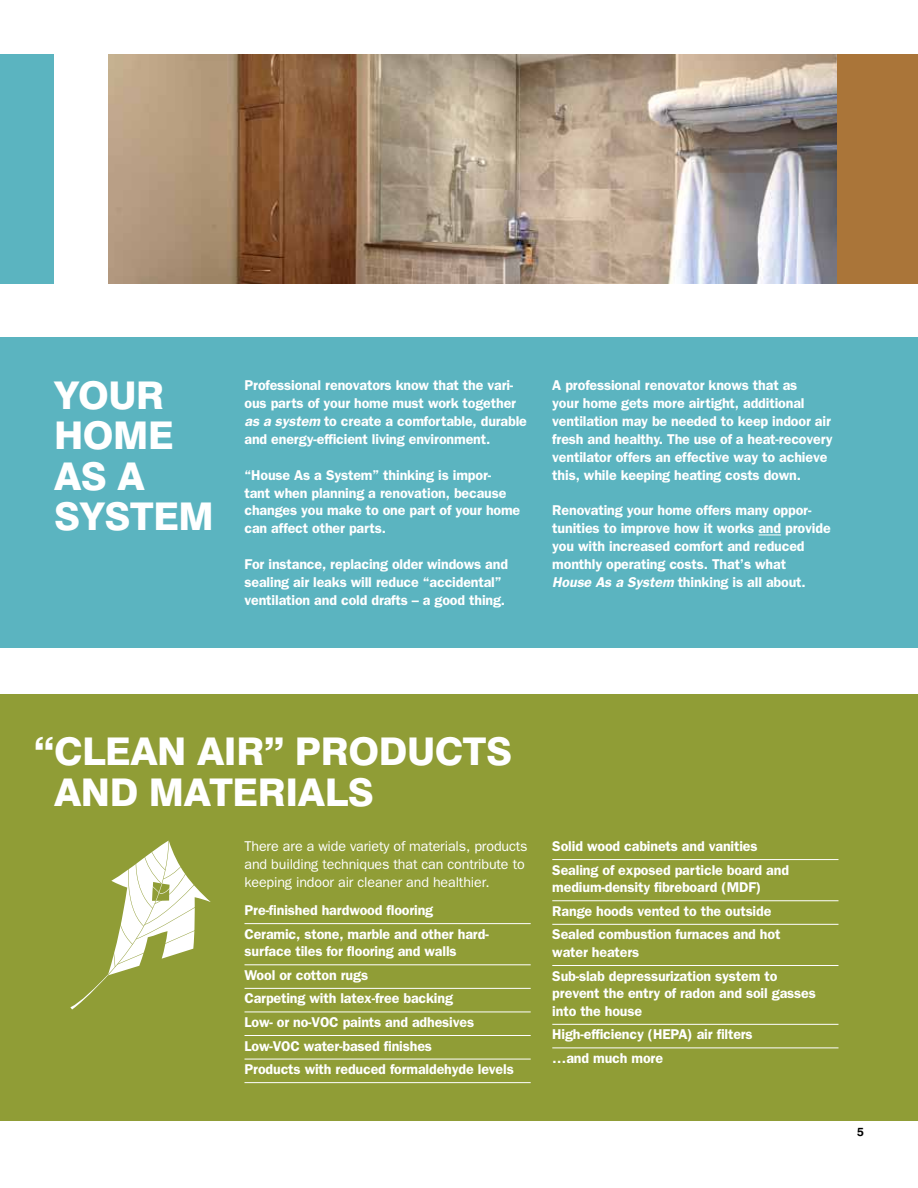
<style>
.page{position:relative;width:918px;height:1188px;background:#fff}
.page>*{position:absolute;margin:0;border:0;box-sizing:border-box;transform-origin:0 0}
.t1{font:800 38.25px/40.5px "Swiss 721 BT";letter-spacing:-.01em;color:#fff}
.t2{font:600 14.25px/18px "Franklin Gothic";letter-spacing:-.01em;color:#fff}
.t3{font:14.25px/17.9px "Franklin Gothic";letter-spacing:-.01em;color:#fff}
.t4{font:700 12px "Swiss 721 BT";color:#000}
.s1{font-style:italic}
</style>
<div class="page">
<div style="left:0;top:338px;width:918px;height:310px;background:#5bb4c0"></div>
<div style="left:0;top:694px;width:918px;height:426px;background:#909d36"></div>
<div style="left:837px;top:54px;width:81px;height:230px;background:#aa7539"></div>
<img style="left:108px;top:54px;width:729px;height:230px">
<div style="left:0;top:54px;width:54px;height:230px;background:#5bb4c0"></div>
<hr style="left:244px;top:923px;width:287px;height:1px;background:#fff">
<hr style="left:244px;top:964px;width:287px;height:1px;background:#fff">
<hr style="left:244px;top:988px;width:287px;height:1px;background:#fff">
<hr style="left:244px;top:1012px;width:287px;height:1px;background:#fff">
<hr style="left:244px;top:1035px;width:287px;height:1px;background:#fff">
<hr style="left:244px;top:1059px;width:287px;height:1px;background:#fff">
<hr style="left:244px;top:1082px;width:287px;height:1px;background:#fff">
<hr style="left:552px;top:859px;width:287px;height:1px;background:#fff">
<hr style="left:552px;top:900px;width:287px;height:1px;background:#fff">
<hr style="left:552px;top:924px;width:287px;height:1px;background:#fff">
<hr style="left:552px;top:965px;width:287px;height:1px;background:#fff">
<hr style="left:552px;top:1024px;width:287px;height:1px;background:#fff">
<hr style="left:552px;top:1048px;width:287px;height:1px;background:#fff">
<svg style="left:758px;top:535px;width:23px;height:1px"></svg>
<svg style="left:70px;top:840px;width:141px;height:169px"></svg>
<h1 class="t1" style="left:54px;top:375px;width:161px">YOUR<br>HOME<br>AS A<br>SYSTEM</h1>
<p class="t2" style="left:244px;top:376px;width:284px">Professional renovators know that the vari&shy;ous parts of your home must work together <span class="s1">as a system</span> to create a comfortable, durable and energy-efficient living environment.</p>
<p class="t2" style="left:244px;top:466px;width:277px">“House As a System” thinking is impor&shy;tant when planning a renovation, because changes you make to one part of your home can affect other parts.</p>
<p class="t2" style="left:244px;top:556px;width:265px">For instance, replacing older windows and sealing air leaks will reduce “accidental” ventilation and cold drafts – a good thing.</p>
<p class="t2" style="left:552px;top:376px;width:282px">A professional renovator knows that as<br>your home gets more airtight, additional ventilation may be needed to keep indoor air fresh and healthy. The use of a heat-recovery ventilator offers an effective way to achieve this, while keeping heating costs down.</p>
<p class="t2" style="left:552px;top:502px;width:280px">Renovating your home offers many oppor&shy;tunities to improve how it works and provide you with increased comfort and reduced monthly operating costs. That’s what<br><span class="s1">House As a System</span> thinking is all about.</p>
<h1 class="t1" style="left:54px;top:731px;width:460px;text-indent:-20px">“CLEAN AIR” PRODUCTS<br>AND MATERIALS</h1>
<p class="t3" style="left:244px;top:837px;width:285px">There are a wide variety of materials, products and building techniques that can contribute to keeping indoor air cleaner and healthier.</p>
<p class="t2" style="left:244px;top:898px;width:246px;line-height:23.5px">Pre-finished hardwood flooring<br>Ceramic, stone, marble and other hard-</p>
<p class="t2" style="left:244px;top:940px;width:271px;line-height:23.5px">surface tiles for flooring and walls<br>Wool or cotton rugs<br>Carpeting with latex-free backing<br>Low- or no-VOC paints and adhesives Low-VOC water-based finishes<br>Products with reduced formaldehyde levels</p>
<p class="t2" style="left:552px;top:834px;width:238px;line-height:23.5px">Solid wood cabinets and vanities<br>Sealing of exposed particle board and</p>
<p class="t2" style="left:552px;top:876px;width:230px;line-height:23.5px">medium-density fibreboard (MDF)<br>Range hoods vented to the outside<br>Sealed combustion furnaces and hot</p>
<p class="t2" style="left:552px;top:940px;width:227px;line-height:23.5px">water heaters<br>Sub-slab depressurization system to</p>
<p class="t2" style="left:552px;top:985px;width:265px">prevent the entry of radon and soil gasses into the house</p>
<p class="t2" style="left:552px;top:1023px;width:202px;line-height:24px">High-efficiency (HEPA) air filters …and much more</p>
<p class="t4" style="left:857px;top:1124px;width:8px">5</p>
</div>
